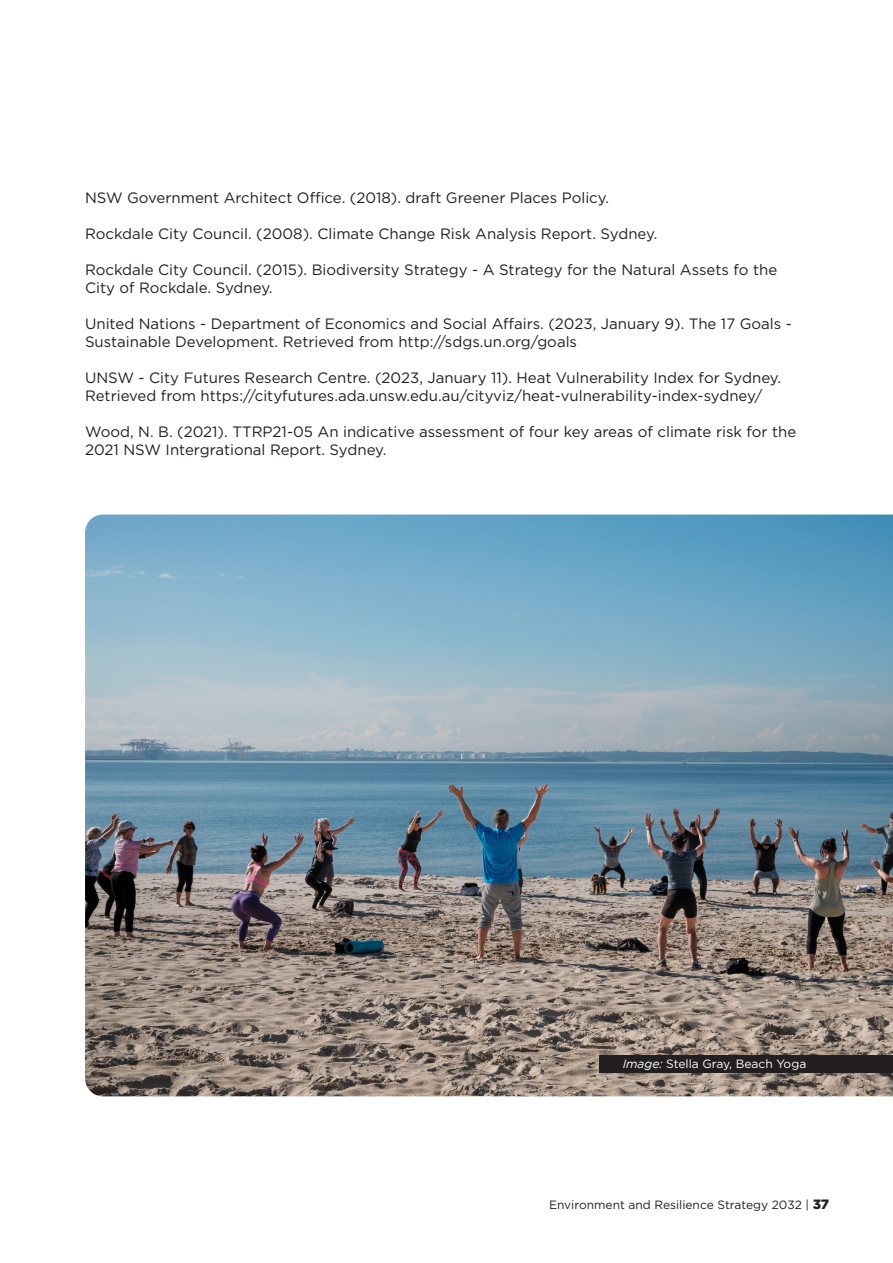
<style>
.page{position:relative;width:893px;height:1263px;background:#fff}
.page>*{position:absolute;margin:0;border:0;box-sizing:border-box;transform-origin:0 0}
.t1{font:15px/18px "Gotham";color:#231f20}
.t2{font:12px "Gotham";color:#231f20}
.t3{font:12px "Gotham";color:#fff}
.s1{font-style:italic}
.s2{font-weight:900;font-size:13.5px}
</style>
<div class="page">
<img style="left:85px;top:514px;width:808px;height:582px">
<div style="left:600px;top:1055px;width:293px;height:18px;background:#231f20"></div>
<p class="t1" style="left:85px;top:189px;width:525px">NSW Government Architect Office. (2018). draft Greener Places Policy.</p>
<p class="t1" style="left:85px;top:225px;width:574px">Rockdale City Council. (2008). Climate Change Risk Analysis Report. Sydney.</p>
<p class="t1" style="left:85px;top:261px;width:694px">Rockdale City Council. (2015). Biodiversity Strategy - A Strategy for the Natural Assets fo the<br>City of Rockdale. Sydney.</p>
<p class="t1" style="left:85px;top:315px;width:708px">United Nations - Department of Economics and Social Affairs. (2023, January 9). The 17 Goals -<br>Sustainable Development. Retrieved from http://sdgs.un.org/goals</p>
<p class="t1" style="left:85px;top:369px;width:698px">UNSW - City Futures Research Centre. (2023, January 11). Heat Vulnerability Index for Sydney.<br>Retrieved from https://cityfutures.ada.unsw.edu.au/cityviz/heat-vulnerability-index-sydney/</p>
<p class="t1" style="left:85px;top:423px;width:713px">Wood, N. B. (2021). TTRP21-05 An indicative assessment of four key areas of climate risk for the<br>2021 NSW Intergrational Report. Sydney.</p>
<p class="t3" style="left:623px;top:1056px;width:185px"><span class="s1">Image:</span> Stella Gray, Beach Yoga</p>
<p class="t2" style="left:549px;top:1197px;width:282px">Environment and Resilience Strategy 2032 | <span class="s2">37</span></p>
</div>
